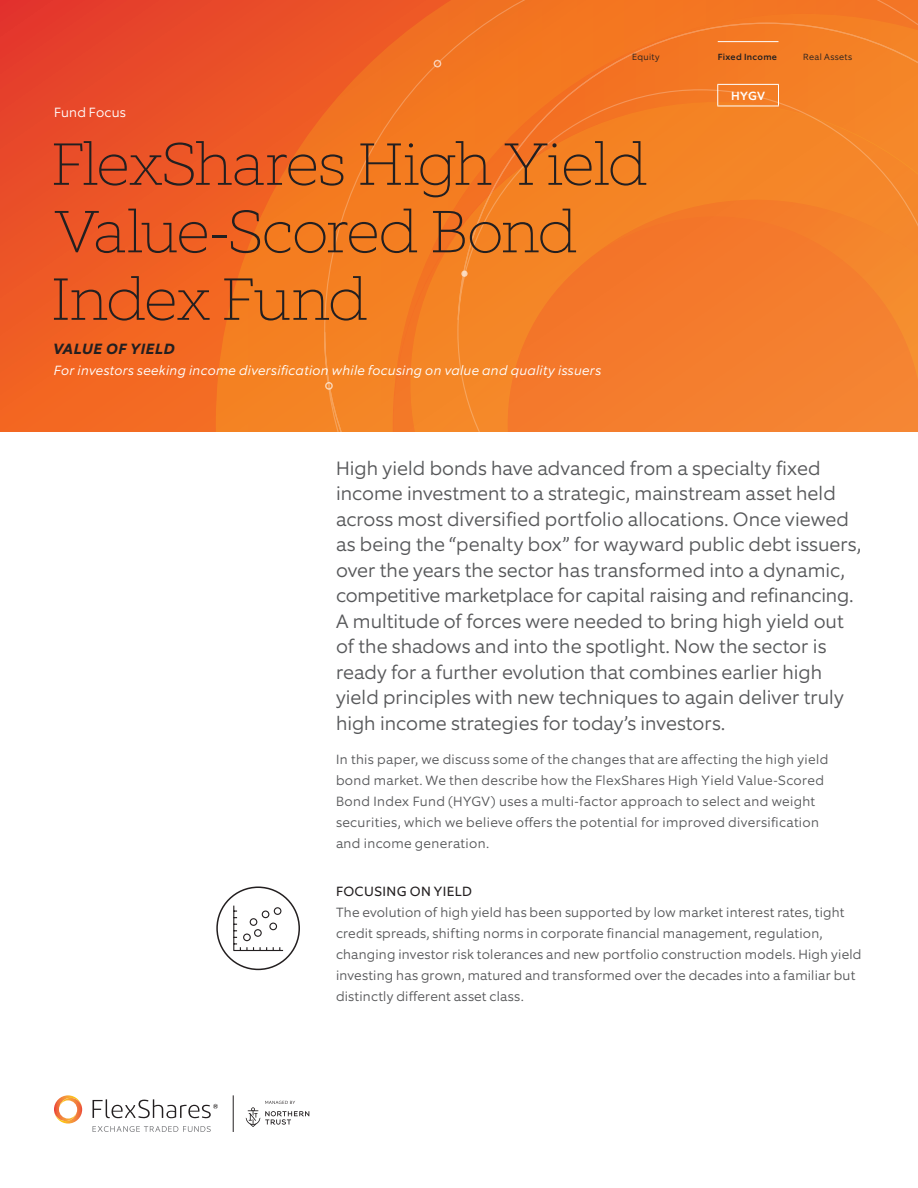
<style>
.page{position:relative;width:918px;height:1188px;background:#fff}
.page>*{position:absolute;margin:0;border:0;box-sizing:border-box;transform-origin:0 0}
.T2_Title{font:100 60px/67.5px "Equip Slab";letter-spacing:-.035em;color:#231f20}
.B1_Body{font:300 19.5px/25.5px "Equip";letter-spacing:-.005em;color:#57585a}
.T1_Eyebrow{font:italic 15px "Equip Bo Id";letter-spacing:.025em;color:#231f20}
.B1_Body-2{font:300 13.5px/21px "Equip";letter-spacing:.015em;color:#57585a}
.T1_Eyebrow-2{font:italic 300 13.5px "Equip";letter-spacing:.02em;color:#fff}
.H1_Head__Primary{font:13.5px "Equip";letter-spacing:.03em;color:#231f20}
.T1_Eyebrow__KO{font:300 13.5px "Equip";letter-spacing:.01em;color:#fff}
.N3_Navigation_FUND{font:500 12px "Equip";color:#fff}
.N1_Navigation{font:300 9px "Equip";letter-spacing:.04em;color:#231f20}
.N1_Navigation-2{font:500 9px "Equip";letter-spacing:.035em;color:#231f20}
</style>
<div class="page">
<div style="left:0;top:0;width:918px;height:432px;background:linear-gradient(to bottom,#e5402b,#f56d21)"></div>
<svg style="left:216px;top:14px;width:108px;height:418px;background:#f06c23"></svg>
<svg style="left:324px;top:0;width:594px;height:22px;background:#f16f23"></svg>
<svg style="left:324px;top:22px;width:594px;height:410px;background:#f37d27"></svg>
<div style="left:434px;top:60px;width:7px;height:7px;border:1px solid #fff;border-radius:50%"></div>
<div style="left:461px;top:271px;width:7px;height:6px;background:#fbd9bc;border-radius:50%"></div>
<div style="left:325px;top:382px;width:8px;height:8px;border:1px solid #fff;border-radius:50%"></div>
<div style="left:216px;top:886px;width:84px;height:84px;border:2px solid #231f20;border-radius:50%"></div>
<svg style="left:233px;top:905px;width:51px;height:47px"></svg>
<hr style="left:718px;top:41px;width:60px;height:1px;background:#fff">
<hr style="left:717px;top:84px;width:62px;height:1px;background:#fff">
<svg style="left:717px;top:85px;width:1px;height:21px"></svg>
<svg style="left:778px;top:85px;width:1px;height:21px"></svg>
<hr style="left:717px;top:106px;width:62px;height:1px;background:#fff">
<svg style="left:93px;top:1099px;width:125px;height:19px"></svg>
<svg style="left:54px;top:1095px;width:28px;height:29px"></svg>
<svg style="left:93px;top:1126px;width:118px;height:6px"></svg>
<hr style="left:233px;top:1095px;width:1px;height:37px;background:#231f20">
<svg style="left:246px;top:1101px;width:63px;height:26px"></svg>
<p class="N1_Navigation" style="left:632px;top:51px;width:29px">Equity</p>
<p class="N1_Navigation-2" style="left:718px;top:51px;width:61px">Fixed Income</p>
<p class="N1_Navigation" style="left:803px;top:51px;width:50px">Real Assets</p>
<p class="N3_Navigation_FUND" style="left:731px;top:88px;width:36px">HYGV</p>
<p class="T1_Eyebrow__KO" style="left:54px;top:104px;width:73px">Fund Focus</p>
<p class="T2_Title" style="left:52px;top:130px;width:598px">FlexShares High Yield<br>Value-Scored Bond<br>Index Fund</p>
<p class="T1_Eyebrow" style="left:53px;top:340px;width:123px">VALUE OF YIELD</p>
<p class="T1_Eyebrow-2" style="left:54px;top:362px;width:549px">For investors seeking income diversification while focusing on value and quality issuers</p>
<p class="B1_Body" style="left:336px;top:455px;width:527px">High yield bonds have advanced from a specialty fixed income investment to a strategic, mainstream asset held across most diversified portfolio allocations. Once viewed as being the “penalty box” for wayward public debt issuers, over the years the sector has transformed into a dynamic, competitive marketplace for capital raising and refinancing.<br>A multitude of forces were needed to bring high yield out of the shadows and into the spotlight. Now the sector is ready for a further evolution that combines earlier high yield principles with new techniques to again deliver truly high income strategies for today’s investors.</p>
<p class="B1_Body-2" style="left:336px;top:749px;width:494px">In this paper, we discuss some of the changes that are affecting the high yield bond market. We then describe how the FlexShares High Yield Value-Scored Bond Index Fund (HYGV) uses a multi-factor approach to select and weight securities, which we believe offers the potential for improved diversification and income generation.</p>
<p class="H1_Head__Primary" style="left:336px;top:883px;width:138px">FOCUSING ON YIELD</p>
<p class="B1_Body-2" style="left:336px;top:902px;width:527px">The evolution of high yield has been supported by low market interest rates, tight credit spreads, shifting norms in corporate financial management, regulation, changing investor risk tolerances and new portfolio construction models. High yield investing has grown, matured and transformed over the decades into a familiar but distinctly different asset class.</p>
</div>
